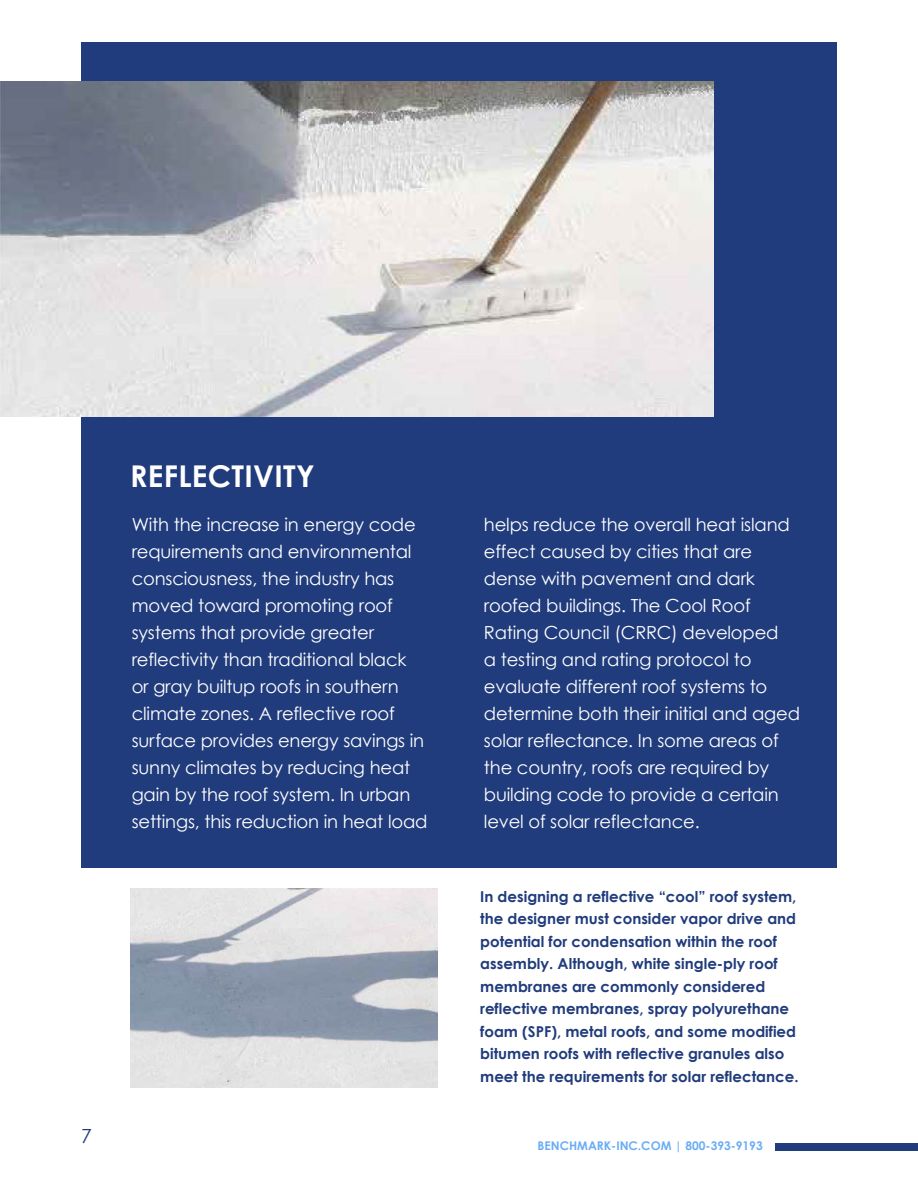
<style>
.page{position:relative;width:918px;height:1188px;background:#fff}
.page>*{position:absolute;margin:0;border:0;box-sizing:border-box;transform-origin:0 0}
.t1{font:700 30px "Century Gothic";letter-spacing:.01em;color:#fff}
.t2{font:19.5px "Century Gothic";color:#213c7c}
.t3{font:18px/27px "Century Gothic";letter-spacing:-.01em;color:#fff}
.t4{font:700 15px/22.5px "Century Gothic";color:#213c7c}
.t5{font:700 12px "Century Gothic";color:#6badf5}
</style>
<div class="page">
<div style="left:776px;top:1143px;width:142px;height:7px;background:#213c7c"></div>
<div style="left:81px;top:43px;width:756px;height:825px;background:#213c7c"></div>
<img style="left:0;top:81px;width:714px;height:336px">
<img style="left:130px;top:888px;width:308px;height:200px">
<p class="t2" style="left:81px;top:1124px;width:12px">7</p>
<h1 class="t1" style="left:130px;top:457px;width:186px">REFLECTIVITY</h1>
<p class="t3" style="left:132px;top:510px;width:297px">With the increase in energy code requirements and environmental consciousness, the industry has moved toward promoting roof systems that provide greater reflectivity than traditional black or gray builtup roofs in southern climate zones. A reflective roof surface provides energy savings in sunny climates by reducing heat gain by the roof system. In urban settings, this reduction in heat load</p>
<p class="t3" style="left:484px;top:510px;width:318px">helps reduce the overall heat island effect caused by cities that are dense with pavement and dark roofed buildings. The Cool Roof Rating Council (CRRC) developed<br>a testing and rating protocol to evaluate different roof systems to determine both their initial and aged solar reflectance. In some areas of the country, roofs are required by building code to provide a certain level of solar reflectance.</p>
<p class="t4" style="left:480px;top:885px;width:320px">In designing a reflective “cool” roof system, the designer must consider vapor drive and potential for condensation within the roof assembly. Although, white single-ply roof membranes are commonly considered reflective membranes, spray polyurethane foam (SPF), metal roofs, and some modified bitumen roofs with reflective granules also meet the requirements for solar reflectance.</p>
<p class="t5" style="left:538px;top:1138px;width:227px">BENCHMARK-INC.COM | 800-393-9193</p>
</div>
